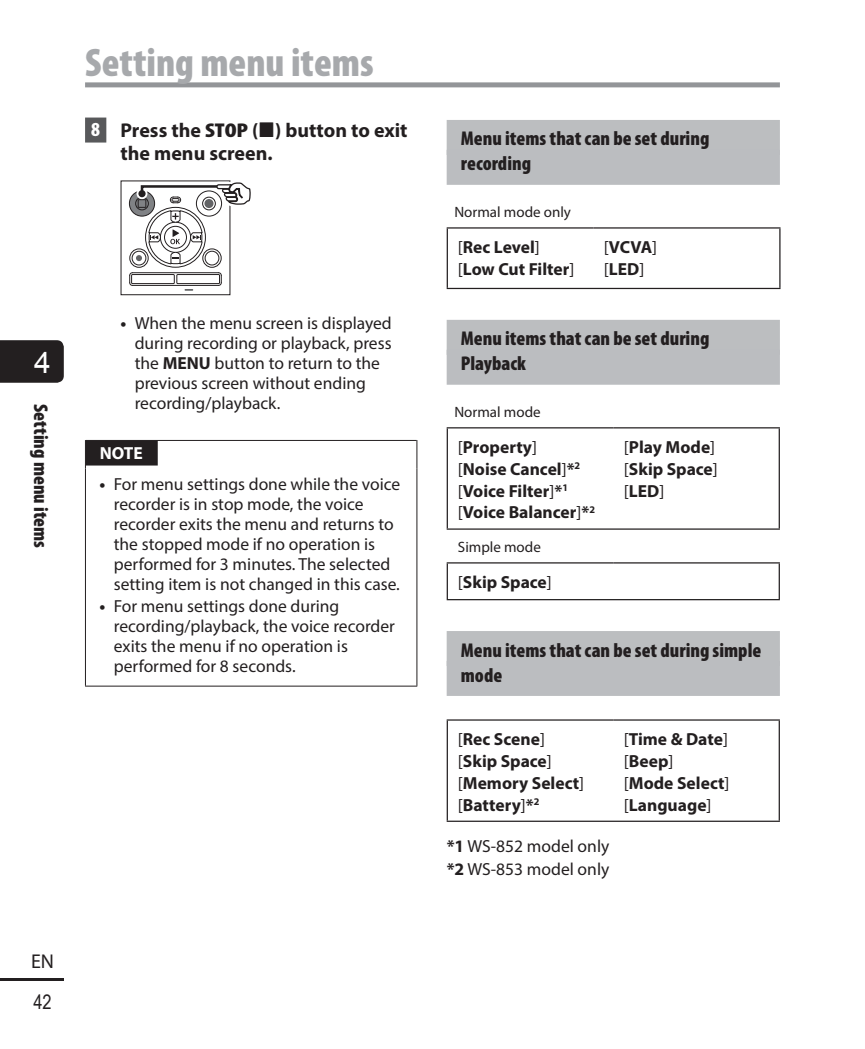
<style>
.page{position:relative;width:865px;height:1049px;background:#fff}
.page>*{position:absolute;margin:0;border:0;box-sizing:border-box;transform-origin:0 0}
.t1{font:900 condensed 40px "Myriad Pro";color:#a7a9ac}
.t2{font:30px "Arial";color:#fff}
.t3{font:900 condensed 20px/25px "Myriad Pro";color:#231f20}
.t4{font:700 20px/22.5px "Myriad Pro";color:#231f20}
.t5{font:20px "Arial Narrow";color:#231f20}
.t6{font:20px "Myriad Pro";color:#231f20}
.t7{font:17.5px/20px "Myriad Pro";color:#231f20}
.t8{font:700 17.5px/21.8px "Myriad Pro";color:#231f20}
.t9{font:700 17.5px "Myriad Pro";color:#fff}
.t10{font:15px "Myriad Pro";color:#231f20}
.s1{font-weight:900;font-stretch:condensed;color:#fff}
.s2{font-weight:900;font-stretch:condensed}
.s3{font-family:"AP Yakumono";font-weight:400}
.s4{font-weight:700}
.s5{font-weight:400}
</style>
<div class="page">
<div style="left:0;top:340px;width:64px;height:43px;background:#231f20"></div>
<hr style="left:0;top:978px;width:64px;height:3px;background:#231f20">
<div style="left:85px;top:82px;width:695px;height:5px;background:#939598"></div>
<div style="left:85px;top:118px;width:21px;height:25px;background:#58595b"></div>
<div style="left:120px;top:180px;width:110px;height:115px;border:1px solid #231f20"></div>
<hr style="left:132px;top:285px;width:86px;height:1px;background:#231f20">
<hr style="left:132px;top:272px;width:86px;height:1px;background:#231f20">
<svg style="left:129px;top:272px;width:4px;height:14px"></svg>
<div style="left:129px;top:249px;width:19px;height:19px;border:1px solid #231f20;border-radius:50%"></div>
<div style="left:132px;top:251px;width:14px;height:14px;border:1px solid #231f20;border-radius:50%"></div>
<svg style="left:129px;top:191px;width:26px;height:25px"></svg>
<div style="left:129px;top:191px;width:26px;height:25px;border:1px solid #231f20;border-radius:50%"></div>
<div style="left:135px;top:197px;width:14px;height:13px;border:1px solid #231f20;border-radius:50%"></div>
<div style="left:202px;top:249px;width:19px;height:19px;border:1px solid #231f20;border-radius:50%"></div>
<svg style="left:218px;top:272px;width:4px;height:14px"></svg>
<svg style="left:184px;top:289px;width:9px;height:2px"></svg>
<div style="left:131px;top:274px;width:44px;height:10px;border:1px solid #231f20"></div>
<div style="left:176px;top:274px;width:44px;height:10px;border:1px solid #231f20"></div>
<svg style="left:136px;top:180px;width:115px;height:85px"></svg>
<svg style="left:85px;top:440px;width:1px;height:28px"></svg>
<svg style="left:416px;top:440px;width:1px;height:28px"></svg>
<hr style="left:85px;top:468px;width:1px;height:218px;background:#231f20">
<hr style="left:416px;top:468px;width:1px;height:218px;background:#231f20">
<hr style="left:85px;top:686px;width:332px;height:1px;background:#231f20">
<hr style="left:86px;top:440px;width:330px;height:1px;background:#231f20">
<div style="left:86px;top:440px;width:72px;height:25px;background:#231f20"></div>
<div style="left:446px;top:120px;width:334px;height:35px;background:#bcbec0"></div>
<div style="left:446px;top:150px;width:334px;height:35px;background:#bbbdc0"></div>
<div style="left:446px;top:320px;width:334px;height:35px;background:#bcbec0"></div>
<div style="left:446px;top:350px;width:334px;height:35px;background:#bbbdc0"></div>
<div style="left:446px;top:631px;width:334px;height:35px;background:#bcbec0"></div>
<div style="left:446px;top:661px;width:334px;height:35px;background:#bbbdc0"></div>
<hr style="left:446px;top:227px;width:147px;height:2px;background:#231f20">
<hr style="left:446px;top:229px;width:2px;height:59px;background:#231f20">
<hr style="left:593px;top:227px;width:187px;height:2px;background:#231f20">
<hr style="left:779px;top:229px;width:1px;height:59px;background:#231f20">
<hr style="left:446px;top:288px;width:334px;height:1px;background:#231f20">
<hr style="left:446px;top:427px;width:167px;height:1px;background:#231f20">
<hr style="left:446px;top:428px;width:2px;height:100px;background:#231f20">
<hr style="left:613px;top:427px;width:167px;height:1px;background:#231f20">
<hr style="left:778px;top:428px;width:2px;height:100px;background:#231f20">
<hr style="left:446px;top:528px;width:334px;height:2px;background:#231f20">
<hr style="left:446px;top:562px;width:167px;height:1px;background:#231f20">
<hr style="left:446px;top:563px;width:2px;height:36px;background:#231f20">
<hr style="left:613px;top:562px;width:167px;height:1px;background:#231f20">
<hr style="left:778px;top:563px;width:2px;height:36px;background:#231f20">
<hr style="left:446px;top:599px;width:334px;height:1px;background:#231f20">
<hr style="left:446px;top:719px;width:167px;height:2px;background:#231f20">
<hr style="left:446px;top:721px;width:2px;height:100px;background:#231f20">
<hr style="left:613px;top:719px;width:167px;height:2px;background:#231f20">
<hr style="left:778px;top:721px;width:2px;height:100px;background:#231f20">
<hr style="left:446px;top:821px;width:334px;height:1px;background:#231f20">
<h1 class="t1" style="left:85px;top:47px;width:290px">Setting menu items</h1>
<p class="t4" style="left:120px;top:121px;width:288px;text-indent:-29px"><span class="s1">8</span> Press the <span class="s2">STOP</span> ( <span class="s3">4</span>) button to exit the menu screen.</p>
<h2 class="t2" style="left:34px;top:346px;width:18px">4</h2>
<p class="t3" style="left:52px;top:404px;width:146px;rotate:90deg">Setting menu items</p>
<p class="t7" style="left:135px;top:315px;width:259px;text-indent:-14px"><span class="s4">•</span> When the menu screen is displayed during recording or playback, press the <span class="s4">MENU</span> button to return to the previous screen without ending recording/playback.</p>
<p class="t9" style="left:100px;top:447px;width:45px">NOTE</p>
<p class="t7" style="left:114px;top:475px;width:288px;text-indent:-14px"><span class="s4">•</span> For menu settings done while the voice recorder is in stop mode, the voice recorder exits the menu and returns to the stopped mode if no operation is performed for 3 minutes. The selected setting item is not changed in this case.</p>
<p class="t7" style="left:114px;top:597px;width:283px;text-indent:-14px"><span class="s4">•</span> For menu settings done during recording/playback, the voice recorder exits the menu if no operation is performed for 8 seconds.</p>
<p class="t6" style="left:31px;top:953px;width:25px">EN</p>
<p class="t5" style="left:33px;top:991px;width:20px">42</p>
<p class="t3" style="left:461px;top:128px;width:250px">Menu items that can be set during recording</p>
<p class="t10" style="left:454px;top:207px;width:118px">Normal mode only</p>
<p class="t8" style="left:458px;top:238px;width:118px"><span class="s5">[</span>Rec Level<span class="s5">] [</span>Low Cut Filter<span class="s5">]</span></p>
<p class="t8" style="left:604px;top:238px;width:55px"><span class="s5">[</span>VCVA<span class="s5">] [</span>LED<span class="s5">]</span></p>
<p class="t3" style="left:461px;top:327px;width:250px">Menu items that can be set during<br>Playback</p>
<p class="t10" style="left:454px;top:406px;width:88px">Normal mode</p>
<p class="t8" style="left:458px;top:437px;width:139px"><span class="s5">[</span>Property<span class="s5">]<br>[</span>Noise Cancel<span class="s5">]</span>*<sup>2 </sup><span class="s5">[</span>Voice Filter<span class="s5">]</span>*<sup>1 </sup><span class="s5">[</span>Voice Balancer<span class="s5">]</span>*<sup>2</sup></p>
<p class="t8" style="left:624px;top:437px;width:95px"><span class="s5">[</span>Play Mode<span class="s5">] [</span>Skip Space<span class="s5">] [</span>LED<span class="s5">]</span></p>
<p class="t10" style="left:458px;top:541px;width:84px">Simple mode</p>
<p class="t8" style="left:458px;top:573px;width:95px"><span class="s5">[</span>Skip Space<span class="s5">]</span></p>
<p class="t3" style="left:461px;top:639px;width:302px">Menu items that can be set during simple mode</p>
<p class="t8" style="left:458px;top:730px;width:128px"><span class="s5">[</span>Rec Scene<span class="s5">] [</span>Skip Space<span class="s5">] [</span>Memory Select<span class="s5">] [</span>Battery<span class="s5">]</span>*<sup>2</sup></p>
<p class="t8" style="left:624px;top:730px;width:107px"><span class="s5">[</span>Time &amp; Date<span class="s5">] [</span>Beep<span class="s5">]<br>[</span>Mode Select<span class="s5">] [</span>Language<span class="s5">]</span></p>
<p class="t7" style="left:446px;top:836px;width:164px;line-height:23px"><span class="s4">*1</span> WS-852 model only <span class="s4">*2</span> WS-853 model only</p>
</div>
